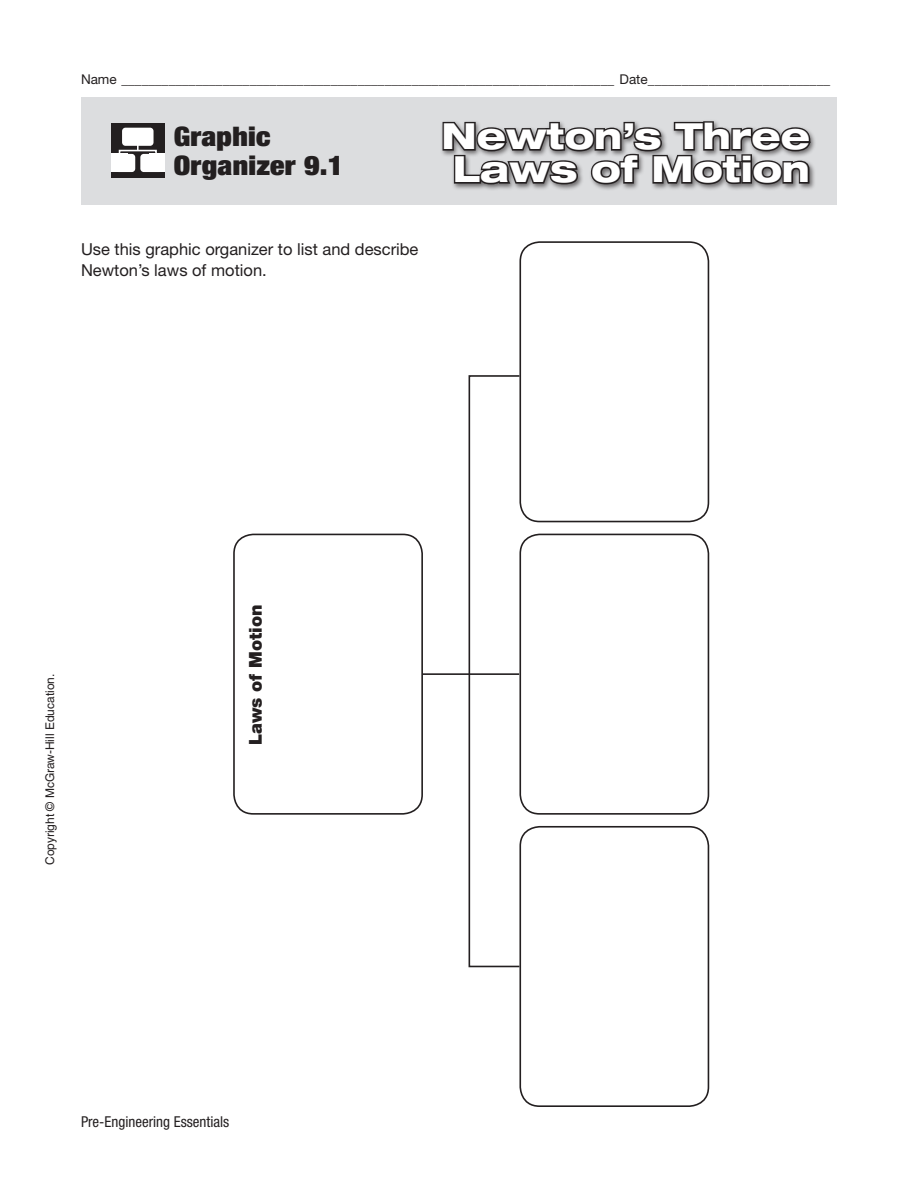
<style>
.page{position:relative;width:918px;height:1188px;background:#fff}
.page>*{position:absolute;margin:0;border:0;box-sizing:border-box;transform-origin:0 0}
.Section_Head{font:800 expanded 36px/33px "Helvetica Neue LT Std";color:#fff;text-align:center}
.icon_head{font:900 condensed 27px/29.2px "Helvetica Neue LT Std";letter-spacing:.01em;color:#231f20;scale:1.1 1}
.Problem_C_Head{font:900 17.7px "Helvetica Neue LT Std";color:#231f20}
.Problem_Running_Text{font:16.5px "Helvetica Neue LT Std";color:#231f20}
.X_Footer_L_blk{font:condensed 15px "Helvetica Neue LT Std";color:#231f20}
.t1{font:13.5px "Helvetica Neue LT Std";color:#231f20}
.t2{font:12px "Helvetica LT Std";color:#231f20}
</style>
<div class="page">
<div style="left:81px;top:98px;width:756px;height:108px;background:#dcdddf"></div>
<div style="left:440px;top:119px;width:377px;height:72px;background:#231f20;opacity:.6"></div>
<svg style="left:441px;top:120px;width:371px;height:71px"></svg>
<div style="left:111px;top:123px;width:54px;height:55px;background:#231f20"></div>
<div style="left:122px;top:128px;width:32px;height:18px;background:#fff;border-radius:3px"></div>
<div style="left:115px;top:154px;width:20px;height:18px;background:#fff;border-radius:3px"></div>
<div style="left:140px;top:154px;width:23px;height:18px;background:#fff;border-radius:3px"></div>
<div style="left:119px;top:150px;width:38px;height:9px;border:2px solid #fff"></div>
<div style="left:111px;top:154px;width:16px;height:18px;background:#fff"></div>
<div style="left:149px;top:154px;width:16px;height:18px;background:#fff"></div>
<div style="left:519px;top:534px;width:190px;height:281px;border:2px solid #231f20;border-radius:19px"></div>
<div style="left:519px;top:826px;width:190px;height:281px;border:2px solid #231f20;border-radius:19px"></div>
<div style="left:519px;top:241px;width:190px;height:281px;border:2px solid #231f20;border-radius:19px"></div>
<div style="left:233px;top:534px;width:190px;height:281px;border:2px solid #231f20;border-radius:19px"></div>
<div style="left:469px;top:375px;width:51px;height:592px;border:2px solid #231f20"></div>
<hr style="left:423px;top:673px;width:96px;height:2px;background:#231f20">
<p class="t1" style="left:81px;top:71px;width:751px">Name__________________________________________________________________________ Date____________________________</p>
<p class="icon_head" style="left:174px;top:121px;width:156px">Graphic<br>Organizer 9.1</p>
<p class="Problem_Running_Text" style="left:81px;top:239px;width:339px">Use this graphic organizer to list and describe</p>
<p class="Problem_Running_Text" style="left:81px;top:260px;width:187px">Newton’s laws of motion.</p>
<p class="Section_Head" style="left:441px;top:119px;width:370px">Newton’s Three<br>Laws of Motion</p>
<p class="t2" style="left:43px;top:865px;width:193px;rotate:-90deg">Copyright © McGraw-Hill Education.</p>
<p class="Problem_C_Head" style="left:245px;top:745px;width:142px;rotate:-90deg">Laws of Motion</p>
<p class="X_Footer_L_blk" style="left:81px;top:1113px;width:150px">Pre-Engineering Essentials</p>
</div>
